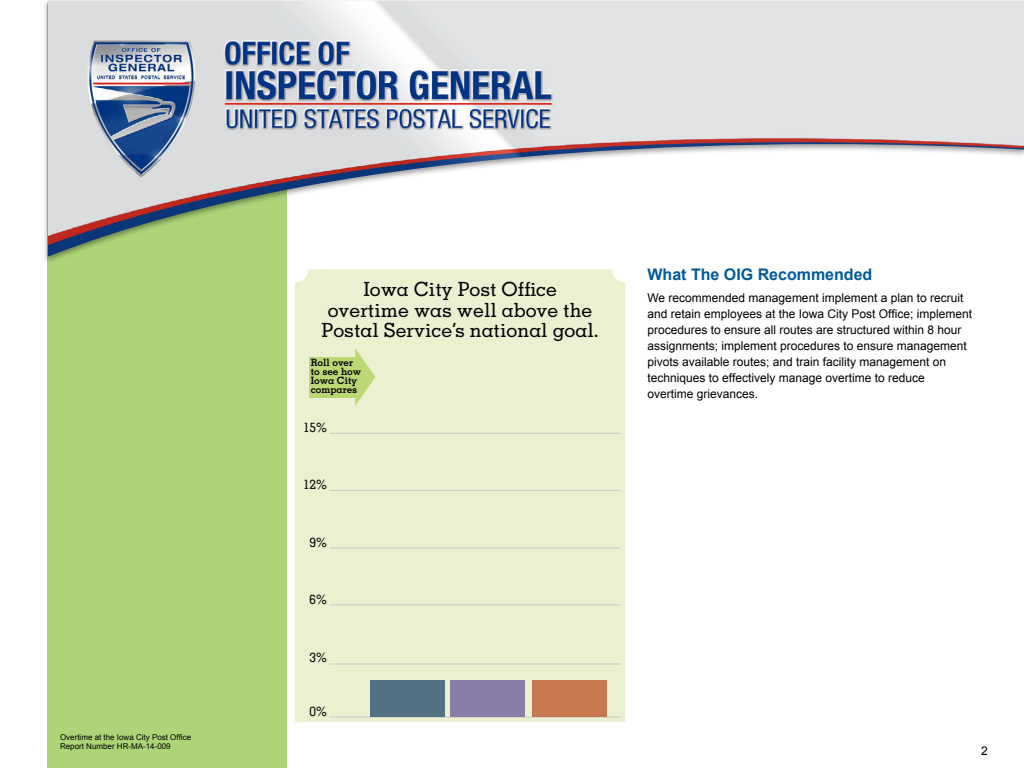
<style>
.page{position:relative;width:1024px;height:768px;background:#fff}
.page>*{position:absolute;margin:0;border:0;box-sizing:border-box;transform-origin:0 0}
.t1{font:500 19.5px/20.6px "Memphis";color:#000;text-align:center}
.t2{font:700 16px "Arial";color:#005a9b}
.t3{font:500 13px "Memphis";color:#000}
.t4{font:12px/16px "Arial";color:#000}
.t5{font:700 10.1px/9.1px "Memphis";color:#000}
.t6{font:8px/9.6px "Arial";color:#000}
</style>
<div class="page">
<div style="left:48px;top:4px;width:239px;height:764px;background:#aed477"></div>
<div style="left:42px;top:0;width:982px;height:265px;background:#000;opacity:.4"></div>
<img style="left:48px;top:1px;width:976px;height:256px">
<div style="left:295px;top:269px;width:330px;height:453px;background:#eaf0d0"></div>
<hr style="left:329px;top:663px;width:291px;height:2px;background:#ccc">
<hr style="left:329px;top:717px;width:291px;height:1px;background:#ccc">
<hr style="left:329px;top:604px;width:291px;height:1px;background:#ccc">
<hr style="left:329px;top:548px;width:291px;height:1px;background:#ccc">
<hr style="left:329px;top:490px;width:291px;height:1px;background:#ccc">
<hr style="left:329px;top:433px;width:291px;height:1px;background:#ccc">
<div style="left:370px;top:680px;width:75px;height:37px;background:#507282"></div>
<div style="left:450px;top:680px;width:75px;height:37px;background:#887ea8"></div>
<div style="left:532px;top:680px;width:75px;height:37px;background:#c77851"></div>
<div style="left:309px;top:357px;width:48px;height:40px;background:#bbd874"></div>
<svg style="left:355px;top:348px;width:20px;height:58px"></svg>
<p class="t6" style="left:60px;top:732px;width:133px">Overtime at the Iowa City Post Office<br>Report Number HR-MA-14-009</p>
<h1 class="t1" style="left:321px;top:279px;width:279px">Iowa City Post Office overtime was well above the<br>Postal Service’s national goal.</h1>
<p class="t5" style="left:311px;top:358px;width:52px">Roll over to see how<br>Iowa City compares</p>
<p class="t3" style="left:303px;top:419px;width:25px">15%</p>
<p class="t3" style="left:303px;top:477px;width:25px">12%</p>
<p class="t3" style="left:310px;top:534px;width:19px">9%</p>
<p class="t3" style="left:310px;top:591px;width:19px">6%</p>
<p class="t3" style="left:310px;top:650px;width:19px">3%</p>
<p class="t3" style="left:310px;top:703px;width:19px">0%</p>
<h2 class="t2" style="left:648px;top:264px;width:226px">What The OIG Recommended</h2>
<p class="t4" style="left:648px;top:290px;width:326px">We recommended management implement a plan to recruit and retain employees at the Iowa City Post Office; implement procedures to ensure all routes are structured within 8 hour assignments; implement procedures to ensure management pivots available routes; and train facility management on techniques to effectively manage overtime to reduce overtime grievances.</p>
<p class="t4" style="left:981px;top:743px;width:8px">2</p>
</div>
